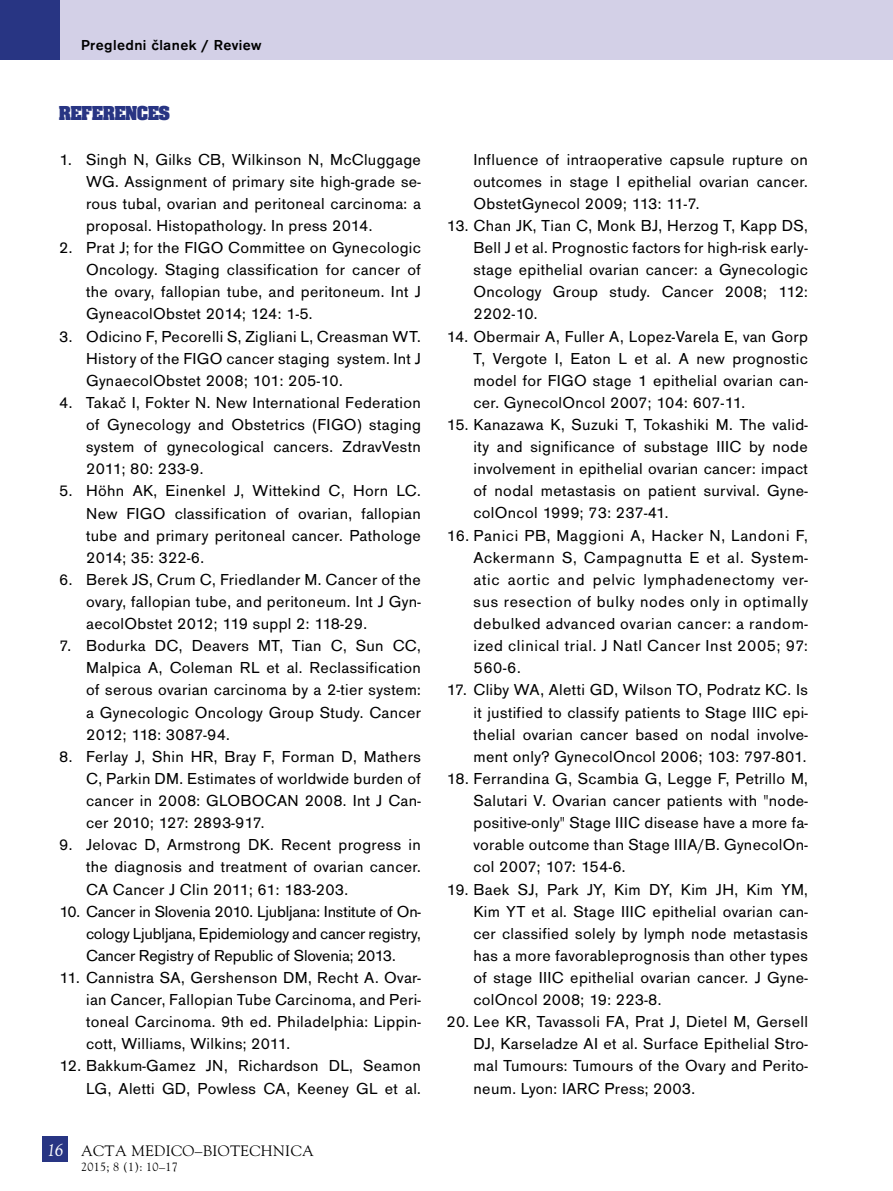
<style>
.page{position:relative;width:893px;height:1191px;background:#fff}
.page>*{position:absolute;margin:0;border:0;box-sizing:border-box;transform-origin:0 0}
.t1{font:700 21px "Aachen PCE";color:#283583}
.t2{font:16.5px/22px "Accius TCE";letter-spacing:.02em;color:#000;text-align:justify}
.t3{font:15px "MM Goudy";letter-spacing:.025em;color:#000}
.t4{font:500 15px "Accius TCE";letter-spacing:.025em;color:#000}
.t5{font:12px "MM Goudy";letter-spacing:.025em;color:#000}
.s1{font-family:"Goudy Old Sty TCE";font-style:italic;font-size:18px;color:#fff}
</style>
<div class="page">
<div style="left:60px;top:0;width:833px;height:60px;background:#d3d0e7"></div>
<div style="left:0;top:0;width:60px;height:60px;background:#283583"></div>
<div style="left:42px;top:1135px;width:26px;height:26px;background:#283583"></div>
<p class="t4" style="left:81px;top:36px;width:182px">Pregledni članek / Review</p>
<p class="t1" style="left:59px;top:103px;width:112px">REFERENCES</p>
<p class="t2" style="left:86px;top:148px;width:336px;text-indent:-27px">1. Singh N, Gilks CB, Wilkinson N, McCluggage WG. Assignment of primary site high-grade se&shy;rous tubal, ovarian and peritoneal carcinoma: a proposal. Histopathology. In press 2014.</p>
<p class="t2" style="left:86px;top:237px;width:336px;text-indent:-27px">2. Prat J; for the FIGO Committee on Gynecologic Oncology. Staging classification for cancer of the ovary, fallopian tube, and peritoneum. Int J GyneacolObstet 2014; 124: 1-5.</p>
<p class="t2" style="left:86px;top:325px;width:336px;text-indent:-27px">3. Odicino F, Pecorelli S, Zigliani L, Creasman WT.<br>History of the FIGO cancer staging system. Int J GynaecolObstet 2008; 101: 205-10.</p>
<p class="t2" style="left:86px;top:392px;width:336px;text-indent:-27px">4. Takač I, Fokter N. New International Federation of Gynecology and Obstetrics (FIGO) staging system of gynecological cancers. ZdravVestn 2011; 80: 233-9.</p>
<p class="t2" style="left:86px;top:480px;width:336px;text-indent:-27px">5. Höhn AK, Einenkel J, Wittekind C, Horn LC.<br>New FIGO classification of ovarian, fallopian tube and primary peritoneal cancer. Pathologe 2014; 35: 322-6.</p>
<p class="t2" style="left:86px;top:568px;width:336px;text-indent:-27px">6. Berek JS, Crum C, Friedlander M. Cancer of the ovary, fallopian tube, and peritoneum. Int J Gyn&shy;aecolObstet 2012; 119 suppl 2: 118-29.</p>
<p class="t2" style="left:86px;top:635px;width:336px;text-indent:-27px">7. Bodurka DC, Deavers MT, Tian C, Sun CC, Malpica A, Coleman RL et al. Reclassification of serous ovarian carcinoma by a 2-tier system: a Gynecologic Oncology Group Study. Cancer 2012; 118: 3087-94.</p>
<p class="t2" style="left:86px;top:745px;width:336px;text-indent:-27px">8. Ferlay J, Shin HR, Bray F, Forman D, Mathers C, Parkin DM. Estimates of worldwide burden of cancer in 2008: GLOBOCAN 2008. Int J Can&shy;cer 2010; 127: 2893-917.</p>
<p class="t2" style="left:86px;top:834px;width:336px;text-indent:-27px">9. Jelovac D, Armstrong DK. Recent progress in the diagnosis and treatment of ovarian cancer.<br>CA Cancer J Clin 2011; 61: 183-203.</p>
<p class="t2" style="left:86px;top:900px;width:336px;text-indent:-27px">10. Cancer in Slovenia 2010. Ljubljana: Institute of On&shy;cology Ljubljana, Epidemiology and cancer registry, Cancer Registry of Republic of Slovenia; 2013.</p>
<p class="t2" style="left:86px;top:966px;width:336px;text-indent:-27px">11. Cannistra SA, Gershenson DM, Recht A. Ovar&shy;ian Cancer, Fallopian Tube Carcinoma, and Peri&shy;toneal Carcinoma. 9th ed. Philadelphia: Lippin&shy;cott, Williams, Wilkins; 2011.</p>
<p class="t2" style="left:59px;top:1055px;width:363px;text-align:right">12. Bakkum-Gamez JN, Richardson DL, Seamon<br>LG, Aletti GD, Powless CA, Keeney GL et al.</p>
<p class="t3" style="left:47px;top:1141px;width:269px"><span class="s1">16</span> ACTA MEDICO–BIOTECHNICA</p>
<p class="t5" style="left:81px;top:1159px;width:98px">2015; 8 (1): 10–17</p>
<p class="t2" style="left:473px;top:148px;width:336px">Influence of intraoperative capsule rupture on outcomes in stage I epithelial ovarian cancer.<br>ObstetGynecol 2009; 113: 11-7.</p>
<p class="t2" style="left:473px;top:215px;width:336px;text-indent:-27px">13. Chan JK, Tian C, Monk BJ, Herzog T, Kapp DS, Bell J et al. Prognostic factors for high-risk early&shy;stage epithelial ovarian cancer: a Gynecologic Oncology Group study. Cancer 2008; 112:<br>2202-10.</p>
<p class="t2" style="left:473px;top:325px;width:336px;text-indent:-27px">14. Obermair A, Fuller A, Lopez-Varela E, van Gorp T, Vergote I, Eaton L et al. A new prognostic model for FIGO stage 1 epithelial ovarian can&shy;cer. GynecolOncol 2007; 104: 607-11.</p>
<p class="t2" style="left:473px;top:414px;width:336px;text-indent:-27px">15. Kanazawa K, Suzuki T, Tokashiki M. The valid&shy;ity and significance of substage IIIC by node involvement in epithelial ovarian cancer: impact of nodal metastasis on patient survival. Gyne&shy;colOncol 1999; 73: 237-41.</p>
<p class="t2" style="left:473px;top:524px;width:336px;text-indent:-27px">16. Panici PB, Maggioni A, Hacker N, Landoni F, Ackermann S, Campagnutta E et al. System&shy;atic aortic and pelvic lymphadenectomy ver&shy;sus resection of bulky nodes only in optimally debulked advanced ovarian cancer: a random&shy;ized clinical trial. J Natl Cancer Inst 2005; 97:<br>560-6.</p>
<p class="t2" style="left:473px;top:679px;width:336px;text-indent:-27px">17. Cliby WA, Aletti GD, Wilson TO, Podratz KC. Is it justified to classify patients to Stage IIIC epi&shy;thelial ovarian cancer based on nodal involve&shy;ment only? GynecolOncol 2006; 103: 797-801.</p>
<p class="t2" style="left:473px;top:767px;width:336px;text-indent:-27px">18. Ferrandina G, Scambia G, Legge F, Petrillo M, Salutari V. Ovarian cancer patients with "node&shy;positive-only" Stage IIIC disease have a more fa&shy;vorable outcome than Stage IIIA/B. GynecolOn&shy;col 2007; 107: 154-6.</p>
<p class="t2" style="left:473px;top:878px;width:336px;text-indent:-27px">19. Baek SJ, Park JY, Kim DY, Kim JH, Kim YM, Kim YT et al. Stage IIIC epithelial ovarian can&shy;cer classified solely by lymph node metastasis has a more favorableprognosis than other types of stage IIIC epithelial ovarian cancer. J Gyne&shy;colOncol 2008; 19: 223-8.</p>
<p class="t2" style="left:473px;top:1011px;width:336px;text-indent:-27px">20. Lee KR, Tavassoli FA, Prat J, Dietel M, Gersell DJ, Karseladze AI et al. Surface Epithelial Stro&shy;mal Tumours: Tumours of the Ovary and Perito&shy;neum. Lyon: IARC Press; 2003.</p>
</div>
